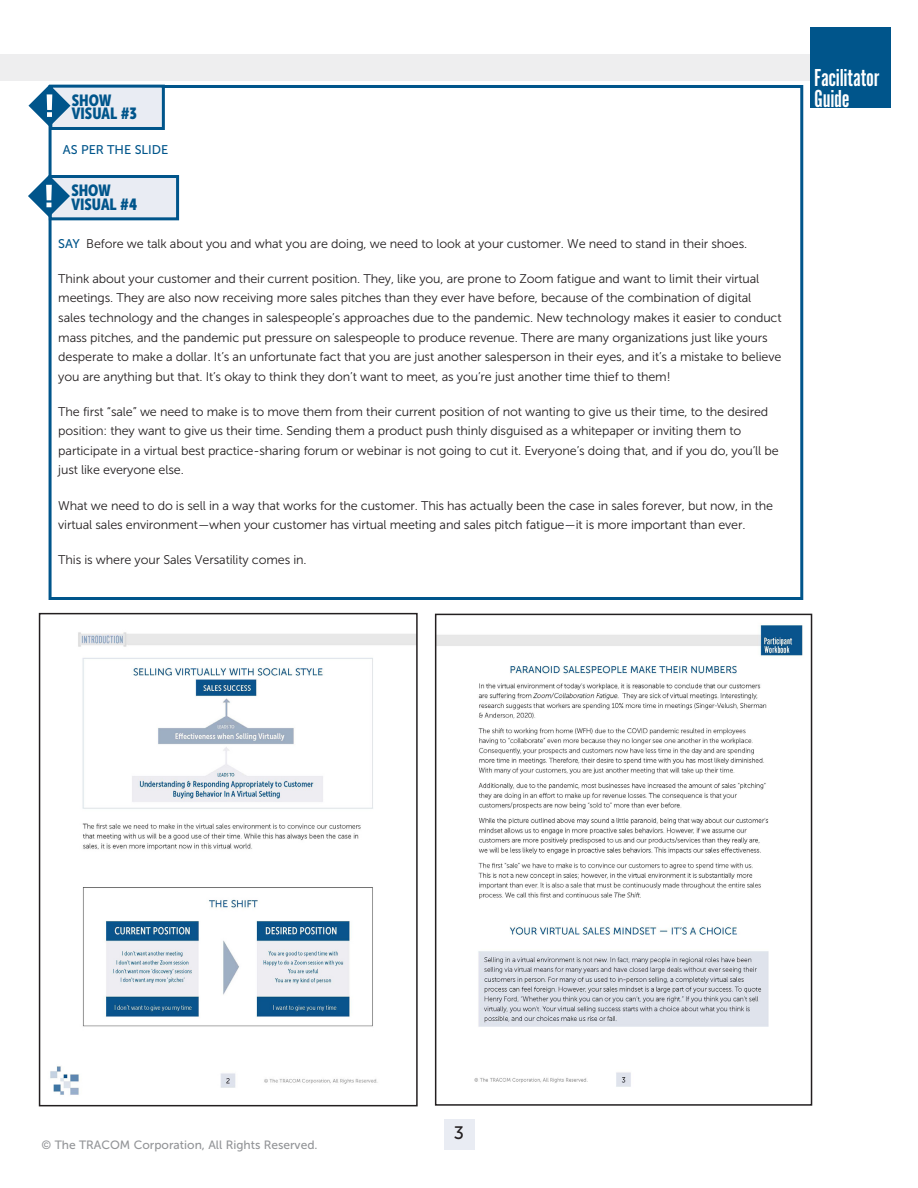
<style>
.page{position:relative;width:918px;height:1188px;background:#fff}
.page>*{position:absolute;margin:0;border:0;box-sizing:border-box;transform-origin:0 0}
.t1{font:25.5px/21px "Alternate Got No 1 D";letter-spacing:-.01em;color:#fff}
.t2{font:18px "Museo Sans 500";color:#231f20}
.t3{font:16.05px/13.6px "Museo Sans Cond 900";color:#00558b}
.t4{font:12.6px/19.5px "Museo Sans 300";letter-spacing:-.01em;color:#231f20}
.t5{font:12.6px "Museo Sans 500";color:#00558b}
.t6{font:12px "Museo Sans 500";color:#939598}
.s1{font-family:"Museo Sans 500";color:#00558b}
</style>
<div class="page">
<div style="left:810px;top:27px;width:81px;height:81px;background:#00558b"></div>
<div style="left:0;top:54px;width:810px;height:27px;background:#eeeeef"></div>
<div style="left:444px;top:1119px;width:30px;height:31px;background:#e9ecf3"></div>
<div style="left:49px;top:85px;width:754px;height:515px;border:3px solid #00558b"></div>
<div style="left:49px;top:85px;width:116px;height:45px;background:#e9ecf3;border:3px solid #00558b"></div>
<svg style="left:28px;top:85px;width:43px;height:42px"></svg>
<div style="left:49px;top:175px;width:130px;height:45px;background:#e9ecf3;border:3px solid #00558b"></div>
<svg style="left:28px;top:175px;width:42px;height:42px"></svg>
<img style="left:438px;top:625px;width:365px;height:462px">
<div style="left:435px;top:614px;width:377px;height:492px;border:2px solid #231f20"></div>
<img style="left:50px;top:632px;width:365px;height:463px">
<div style="left:39px;top:613px;width:379px;height:493px;border:2px solid #231f20"></div>
<p class="t3" style="left:72px;top:93px;width:67px">SHOW<br>VISUAL #3</p>
<p class="t5" style="left:63px;top:143px;width:107px">AS PER THE SLIDE</p>
<p class="t3" style="left:71px;top:184px;width:67px">SHOW<br>VISUAL #4</p>
<p class="t4" style="left:58px;top:234px;width:691px"><span class="s1">SAY</span> Before we talk about you and what you are doing, we need to look at your customer. We need to stand in their shoes.</p>
<p class="t4" style="left:58px;top:269px;width:725px">Think about your customer and their current position. They, like you, are prone to Zoom fatigue and want to limit their virtual meetings. They are also now receiving more sales pitches than they ever have before, because of the combination of digital sales technology and the changes in salespeople’s approaches due to the pandemic. New technology makes it easier to conduct mass pitches, and the pandemic put pressure on salespeople to produce revenue. There are many organizations just like yours desperate to make a dollar. It’s an unfortunate fact that you are just another salesperson in their eyes, and it’s a mistake to believe you are anything but that. It’s okay to think they don’t want to meet, as you’re just another time thief to them!</p>
<p class="t4" style="left:58px;top:402px;width:722px">The first “sale” we need to make is to move them from their current position of not wanting to give us their time, to the desired position: they want to give us their time. Sending them a product push thinly disguised as a whitepaper or inviting them to participate in a virtual best practice-sharing forum or webinar is not going to cut it. Everyone’s doing that, and if you do, you’ll be just like everyone else.</p>
<p class="t4" style="left:58px;top:496px;width:716px">What we need to do is sell in a way that works for the customer. This has actually been the case in sales forever, but now, in the virtual sales environment—when your customer has virtual meeting and sales pitch fatigue—it is more important than ever.</p>
<p class="t4" style="left:58px;top:550px;width:250px">This is where your Sales Versatility comes in.</p>
<h1 class="t1" style="left:814px;top:67px;width:66px">Facilitator<br>Guide</h1>
<p class="t6" style="left:41px;top:1138px;width:278px">© The TRACOM Corporation, All Rights Reserved.</p>
<h2 class="t2" style="left:454px;top:1123px;width:12px">3</h2>
</div>
